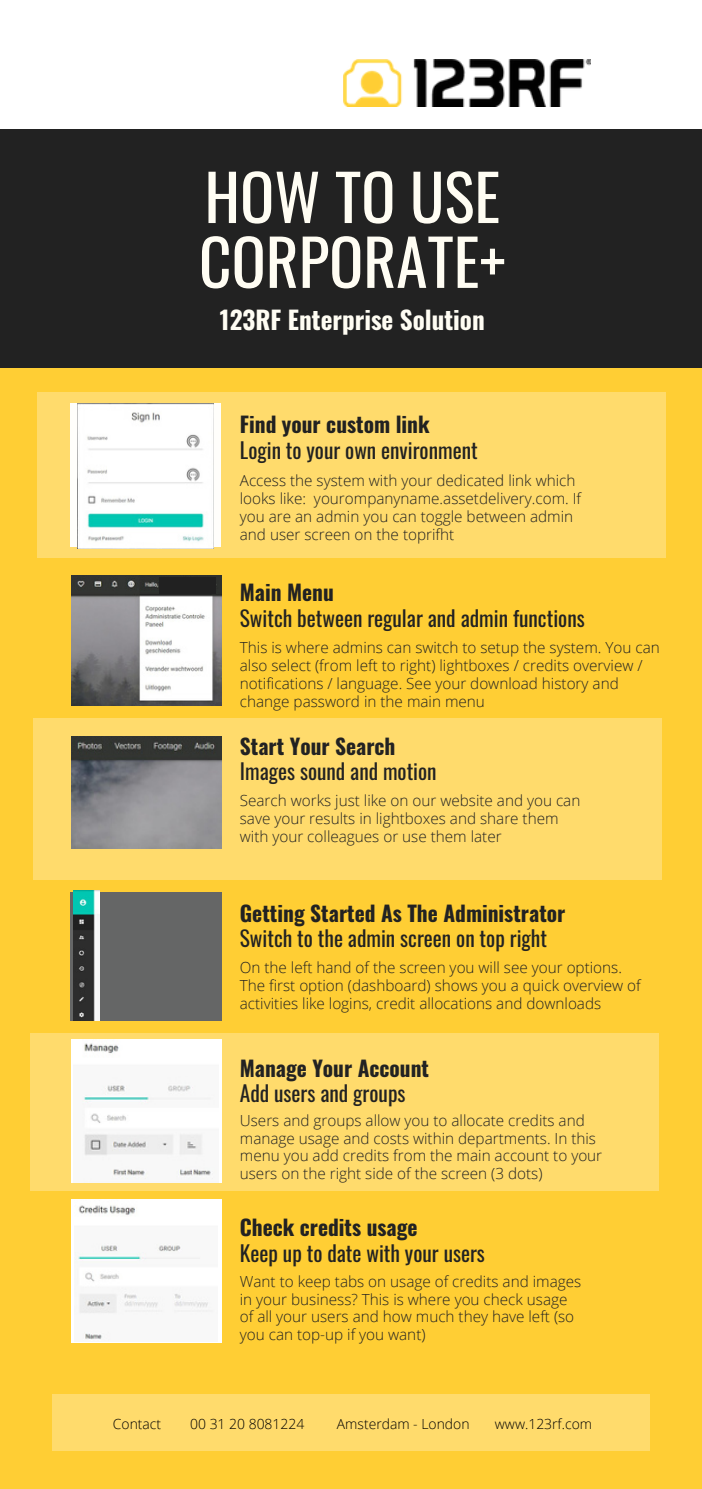
<style>
.page{position:relative;width:702px;height:1489px;background:#fff}
.page>*{position:absolute;margin:0;border:0;box-sizing:border-box;transform-origin:0 0}
.t1{font:63.25px/64.8px "Oswald";color:#fffdf3}
.t2{font:700 25px "Oswald";color:#fffdf3}
.t3{font:21.5px "Oswald";color:#222}
.t4{font:700 21.5px "Oswald";color:#222}
.t5{font:21.5px "Oswald";color:#212121}
.t6{font:700 21.5px "Oswald";color:#212121}
.t7{font:21.25px "Oswald";color:#222}
.t8{font:700 21.25px "Oswald";color:#222}
.t9{font:300 15.25px/18px "Open Sans";color:#222}
.t10{font:300 15.25px/18px "Open Sans";color:#212121}
.t11{font:300 14px "Open Sans";color:#000}
</style>
<div class="page">
<div style="left:0;top:0;width:701px;height:1489px;background:#ffce34"></div>
<div style="left:0;top:0;width:701px;height:130px;background:#fff"></div>
<div style="left:0;top:129px;width:701px;height:238px;background:#222"></div>
<div style="left:38px;top:393px;width:627px;height:165px;background:#ffdb6c"></div>
<div style="left:33px;top:718px;width:628px;height:161px;background:#ffdb6c"></div>
<div style="left:30px;top:1033px;width:627px;height:158px;background:#ffdb6c"></div>
<div style="left:52px;top:1394px;width:598px;height:57px;background:#ffdb6c"></div>
<img style="left:344px;top:60px;width:246px;height:47px">
<div style="left:71px;top:1039px;width:150px;height:144px;background:#f8f8f8"></div>
<div style="left:71px;top:1199px;width:150px;height:143px;background:#fff"></div>
<img style="left:78px;top:404px;width:135px;height:144px">
<img style="left:71px;top:576px;width:150px;height:129px">
<div style="left:159px;top:578px;width:56px;height:16px;background:#212121"></div>
<img style="left:71px;top:736px;width:150px;height:113px">
<div style="left:70px;top:892px;width:151px;height:129px;background:#656666"></div>
<img style="left:73px;top:891px;width:27px;height:129px">
<img style="left:82px;top:1039px;width:131px;height:140px">
<img style="left:75px;top:1205px;width:138px;height:136px">
<h1 class="t1" style="left:199px;top:162px;width:308px">HOW TO USE<br>CORPORATE+</h1>
<h2 class="t2" style="left:220px;top:300px;width:266px">123RF Enterprise Solution</h2>
<h3 class="t6" style="left:240px;top:408px;width:191px">Find your custom link</h3>
<h3 class="t5" style="left:240px;top:433px;width:239px">Login to your own environment</h3>
<p class="t10" style="left:240px;top:471px;width:343px">Access the system with your dedicated link which looks like: yourompanyname.assetdelivery.com. If you are an admin you can toggle between admin and user screen on the toprifht</p>
<h3 class="t4" style="left:240px;top:575px;width:95px">Main Menu</h3>
<h3 class="t3" style="left:240px;top:601px;width:346px">Switch between regular and admin functions</h3>
<p class="t9" style="left:240px;top:638px;width:421px">This is where admins can switch to setup the system. You can also select (from left to right) lightboxes / credits overview / notifications / language. See your download history and change password in the main menu</p>
<h3 class="t8" style="left:240px;top:729px;width:157px">Start Your Search</h3>
<h3 class="t7" style="left:240px;top:754px;width:198px">Images sound and motion</h3>
<p class="t9" style="left:240px;top:791px;width:342px">Search works just like on our website and you can save your results in lightboxes and share them with your colleagues or use them later</p>
<h3 class="t4" style="left:240px;top:896px;width:327px">Getting Started As The Administrator</h3>
<h3 class="t3" style="left:240px;top:922px;width:308px">Switch to the admin screen on top right</h3>
<p class="t9" style="left:240px;top:958px;width:402px">On the left hand of the screen you will see your options.<br>The first option (dashboard) shows you a quick overview of activities like logins, credit allocations and downloads</p>
<h3 class="t4" style="left:240px;top:1051px;width:191px">Manage Your Account</h3>
<h3 class="t3" style="left:240px;top:1076px;width:167px">Add users and groups</h3>
<p class="t9" style="left:240px;top:1111px;width:364px">Users and groups allow you to allocate credits and manage usage and costs within departments. In this menu you add credits from the main account to your users on the right side of the screen (3 dots)</p>
<h3 class="t4" style="left:240px;top:1210px;width:179px">Check credits usage</h3>
<h3 class="t3" style="left:240px;top:1236px;width:246px">Keep up to date with your users</h3>
<p class="t9" style="left:240px;top:1272px;width:343px">Want to keep tabs on usage of credits and images in your business? This is where you check usage of all your users and how much they have left (so you can top-up if you want)</p>
<p class="t11" style="left:113px;top:1413px;width:50px">Contact</p>
<p class="t11" style="left:190px;top:1413px;width:116px">00 31 20 8081224</p>
<p class="t11" style="left:337px;top:1413px;width:134px">Amsterdam - London</p>
<p class="t11" style="left:494px;top:1413px;width:99px">www.123rf.com</p>
</div>
